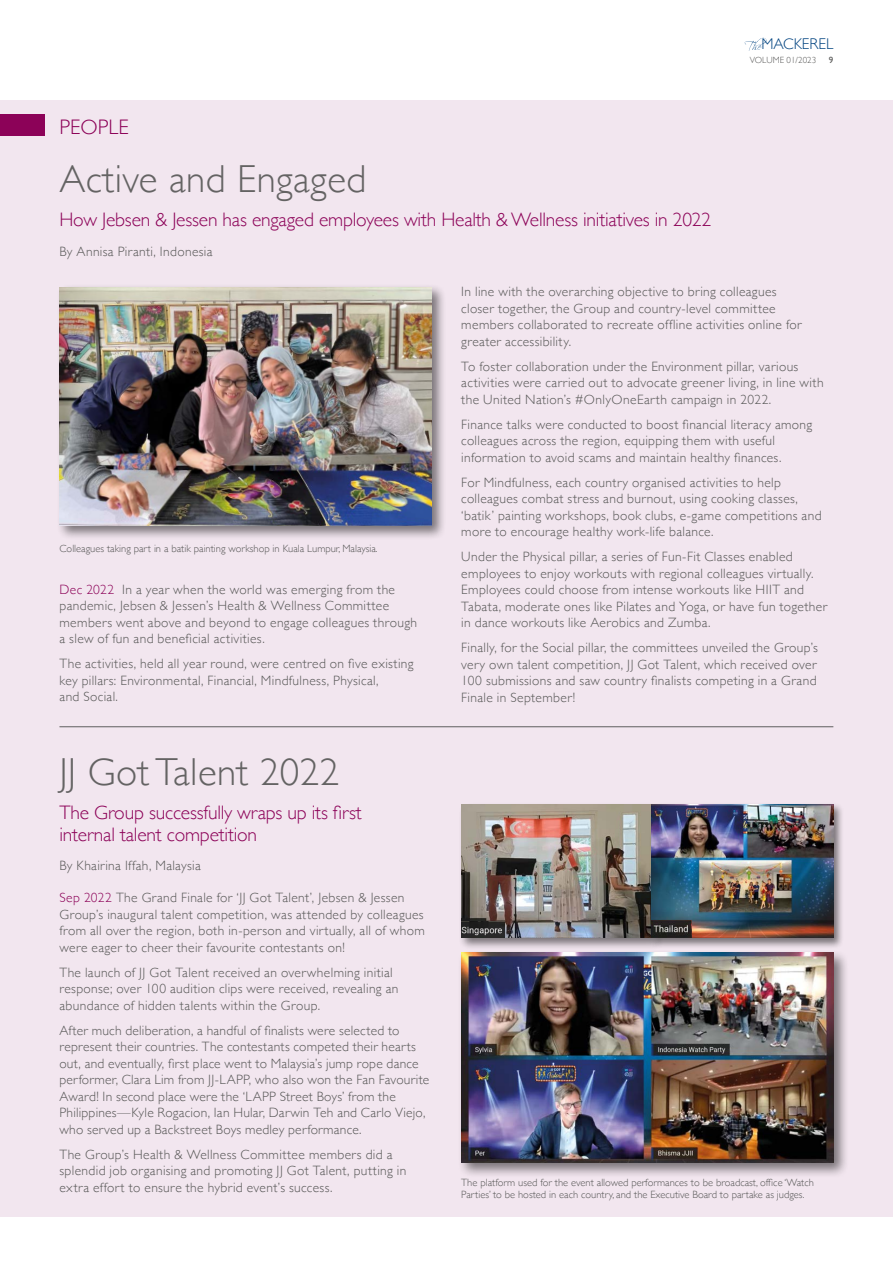
<style>
.page{position:relative;width:893px;height:1263px;background:#fff}
.page>*{position:absolute;margin:0;border:0;box-sizing:border-box;transform-origin:0 0}
.t1{font:300 39px "Gill Sans";letter-spacing:.01em;color:#646363}
.t2{font:300 21px "Gill Sans";color:#8c0258}
.t3{font:300 19.5px/21.8px "Gill Sans";letter-spacing:-.01em;color:#8c0258}
.t4{font:300 15.45px "Gill Sans";color:#004380}
.t5{font:300 13.5px/16.5px "Gill Sans";letter-spacing:.025em;color:#575756}
.t6{font:300 10.5px/12px "Gill Sans";color:#575756}
.t7{font:300 9px "Gill Sans";color:#575756}
.t8{font:9px "Gill Sans";color:#575756}
.s1{color:#8c0258}
</style>
<div class="page">
<svg style="left:744px;top:38px;width:22px;height:13px"></svg>
<div style="left:0;top:100px;width:893px;height:1116px;background:#f2e6ef"></div>
<div style="left:0;top:115px;width:45px;height:21px;background:#8c0258"></div>
<hr style="left:59px;top:726px;width:774px;height:1px;background:#5f5e5e">
<div style="left:57px;top:284px;width:390px;height:257px;background:#000;opacity:.5"></div>
<img style="left:60px;top:287px;width:372px;height:238px">
<div style="left:459px;top:802px;width:205px;height:148px;background:#000;opacity:.5"></div>
<img style="left:461px;top:805px;width:188px;height:133px">
<div style="left:458px;top:949px;width:391px;height:229px;background:#000;opacity:.5"></div>
<img style="left:461px;top:953px;width:372px;height:209px">
<div style="left:649px;top:802px;width:196px;height:147px;background:#000;opacity:.5"></div>
<img style="left:651px;top:920px;width:40px;height:18px">
<img style="left:461px;top:921px;width:44px;height:17px">
<h2 class="t2" style="left:60px;top:110px;width:71px">PEOPLE</h2>
<p class="t4" style="left:761px;top:31px;width:73px">MACKEREL</p>
<p class="t8" style="left:829px;top:55px;width:6px">9</p>
<p class="t7" style="left:750px;top:53px;width:68px">VOLUME 01/2023</p>
<h1 class="t1" style="left:59px;top:148px;width:308px">Active and Engaged</h1>
<h3 class="t3" style="left:59px;top:208px;width:653px">How Jebsen &amp; Jessen has engaged employees with Health &amp; Wellness initiatives in 2022</h3>
<p class="t5" style="left:59px;top:242px;width:155px">By Annisa Piranti, Indonesia</p>
<p class="t5" style="left:461px;top:283px;width:342px">In line with the overarching objective to bring colleagues closer together, the Group and country-level committee members collaborated to recreate offline activities online for greater accessibility.</p>
<p class="t5" style="left:461px;top:358px;width:364px">To foster collaboration under the Environment pillar, various activities were carried out to advocate greener living, in line with the United Nation’s #OnlyOneEarth campaign in 2022.</p>
<p class="t5" style="left:461px;top:416px;width:352px">Finance talks were conducted to boost financial literacy among colleagues across the region, equipping them with useful information to avoid scams and maintain healthy finances.</p>
<p class="t5" style="left:461px;top:474px;width:362px">For Mindfulness, each country organised activities to help colleagues combat stress and burnout, using cooking classes, ‘batik’ painting workshops, book clubs, e-game competitions and more to encourage healthy work-life balance.</p>
<p class="t5" style="left:461px;top:548px;width:367px">Under the Physical pillar, a series of Fun-Fit Classes enabled employees to enjoy workouts with regional colleagues virtually.<br>Employees could choose from intense workouts like HIIT and Tabata, moderate ones like Pilates and Yoga, or have fun together in dance workouts like Aerobics and Zumba.</p>
<p class="t5" style="left:461px;top:639px;width:358px;text-align:justify">Finally, for the Social pillar, the committees unveiled the Group’s very own talent competition, JJ Got Talent, which received over 100 submissions and saw country finalists competing in a Grand Finale in September!</p>
<p class="t6" style="left:60px;top:542px;width:320px">Colleagues taking part in a batik painting workshop in Kuala Lumpur, Malaysia.</p>
<p class="t5" style="left:60px;top:580px;width:359px"><span class="s1">Dec 2022</span> In a year when the world was emerging from the pandemic, Jebsen &amp; Jessen’s Health &amp; Wellness Committee members went above and beyond to engage colleagues through a slew of fun and beneficial activities.</p>
<p class="t5" style="left:60px;top:655px;width:356px">The activities, held all year round, were centred on five existing key pillars: Environmental, Financial, Mindfulness, Physical,<br>and Social.</p>
<h1 class="t1" style="left:59px;top:741px;width:281px">JJ Got Talent 2022</h1>
<h3 class="t3" style="left:59px;top:801px;width:304px">The Group successfully wraps up its first internal talent competition</h3>
<p class="t5" style="left:59px;top:857px;width:143px">By Khairina Iffah, Malaysia</p>
<p class="t5" style="left:59px;top:889px;width:367px"><span class="s1">Sep 2022</span> The Grand Finale for ‘JJ Got Talent’, Jebsen &amp; Jessen Group’s inaugural talent competition, was attended by colleagues from all over the region, both in-person and virtually, all of whom were eager to cheer their favourite contestants on!</p>
<p class="t5" style="left:59px;top:963px;width:340px">The launch of JJ Got Talent received an overwhelming initial response; over 100 audition clips were received, revealing an abundance of hidden talents within the Group.</p>
<p class="t5" style="left:59px;top:1021px;width:371px">After much deliberation, a handful of finalists were selected to represent their countries. The contestants competed their hearts out, and eventually, first place went to Malaysia’s jump rope dance performer, Clara Lim from JJ-LAPP, who also won the Fan Favourite Award! In second place were the ‘LAPP Street Boys’ from the Philippines—Kyle Rogacion, Ian Hular, Darwin Teh and Carlo Viejo, who served up a Backstreet Boys medley performance.</p>
<p class="t5" style="left:59px;top:1145px;width:348px">The Group’s Health &amp; Wellness Committee members did a splendid job organising and promoting JJ Got Talent, putting in extra effort to ensure the hybrid event’s success.</p>
<p class="t6" style="left:461px;top:1176px;width:354px">The platform used for the event allowed performances to be broadcast, office ‘Watch<br>Parties’ to be hosted in each country, and the Executive Board to partake as judges.</p>
</div>
